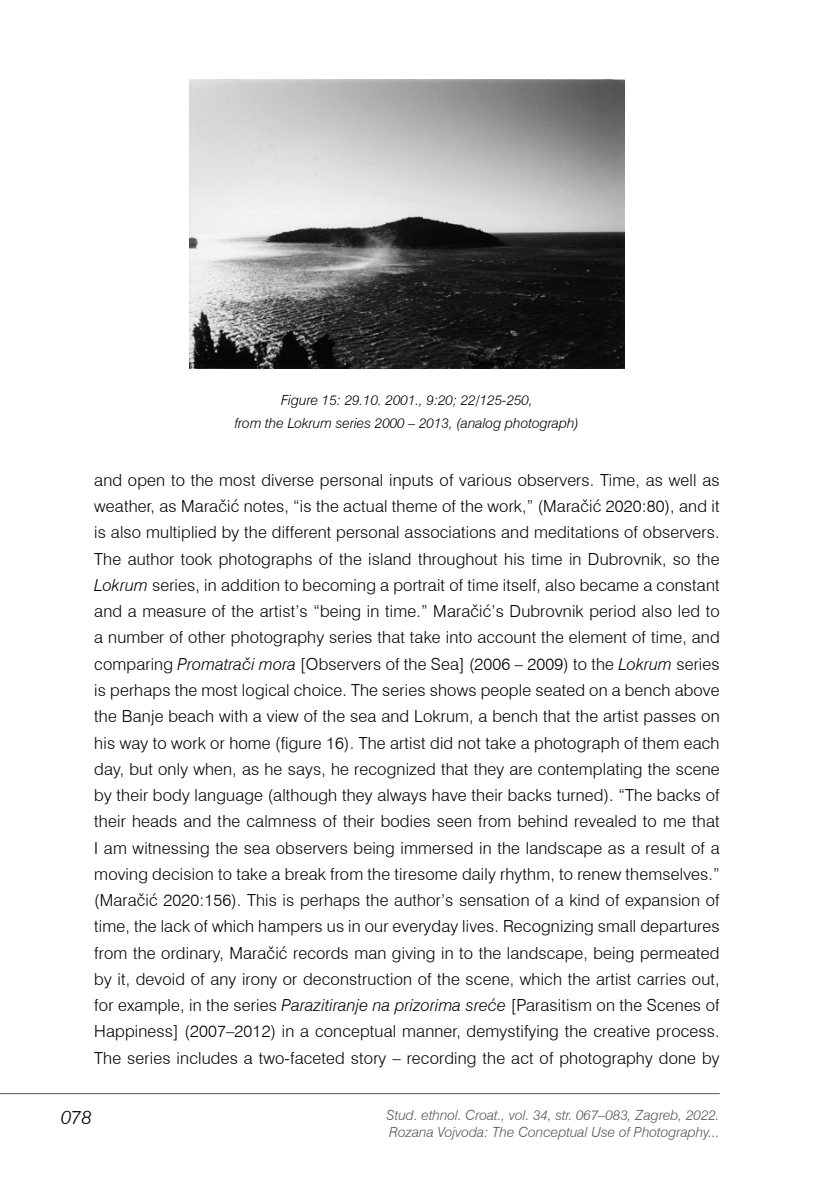
<style>
.page{position:relative;width:814px;height:1191px;background:#fff}
.page>*{position:absolute;margin:0;border:0;box-sizing:border-box;transform-origin:0 0}
.t1{font:italic 300 19.25px "Swiss 721 BT";color:#000}
.t2{font:300 16.62px/26.2px "Swiss 721 BT";letter-spacing:.01em;color:#000;text-align:justify}
.t3{font:italic 300 14px/16.8px "Swiss 721 BT";color:#575756}
.t4{font:italic 300 14px/22.8px "Swiss 721 BT";color:#000;text-align:center}
.s1{font-style:italic}
</style>
<div class="page">
<hr style="left:0;top:1093px;width:719px;height:1px;background:#575756">
<img style="left:190px;top:80px;width:434px;height:288px">
<p class="t4" style="left:235px;top:389px;width:345px">Figure 15: 29.10. 2001., 9:20; 22/125-250,<br>from the Lokrum series 2000 – 2013, (analog photograph)</p>
<p class="t2" style="left:94px;top:467px;width:627px">and open to the most diverse personal inputs of various observers. Time, as well as weather, as Maračić notes, “is the actual theme of the work,” (Maračić 2020:80), and it is also multiplied by the different personal associations and meditations of observers.<br>The author took photographs of the island throughout his time in Dubrovnik, so the <span class="s1">Lokrum</span> series, in addition to becoming a portrait of time itself, also became a constant and a measure of the artist’s “being in time.” Maračić’s Dubrovnik period also led to a number of other photography series that take into account the element of time, and comparing <span class="s1">Promatrači mora</span> [Observers of the Sea] (2006 – 2009) to the <span class="s1">Lokrum</span> series is perhaps the most logical choice. The series shows people seated on a bench above the Banje beach with a view of the sea and Lokrum, a bench that the artist passes on his way to work or home (figure 16). The artist did not take a photograph of them each day, but only when, as he says, he recognized that they are contemplating the scene by their body language (although they always have their backs turned). “The backs of their heads and the calmness of their bodies seen from behind revealed to me that I am witnessing the sea observers being immersed in the landscape as a result of a moving decision to take a break from the tiresome daily rhythm, to renew themselves.” (Maračić 2020:156). This is perhaps the author’s sensation of a kind of expansion of time, the lack of which hampers us in our everyday lives. Recognizing small departures from the ordinary, Maračić records man giving in to the landscape, being permeated by it, devoid of any irony or deconstruction of the scene, which the artist carries out, for example, in the series <span class="s1">Parazitiranje na prizorima sreće</span> [Parasitism on the Scenes of Happiness] (2007–2012) in a conceptual manner, demystifying the creative process.<br>The series includes a two-faceted story – recording the act of photography done by</p>
<p class="t1" style="left:61px;top:1105px;width:32px">078</p>
<p class="t3" style="left:386px;top:1106px;width:334px">Stud. ethnol. Croat., vol. 34, str. 067–083, Zagreb, 2022.<br>Rozana Vojvoda: The Conceptual Use of Photography...</p>
</div>
